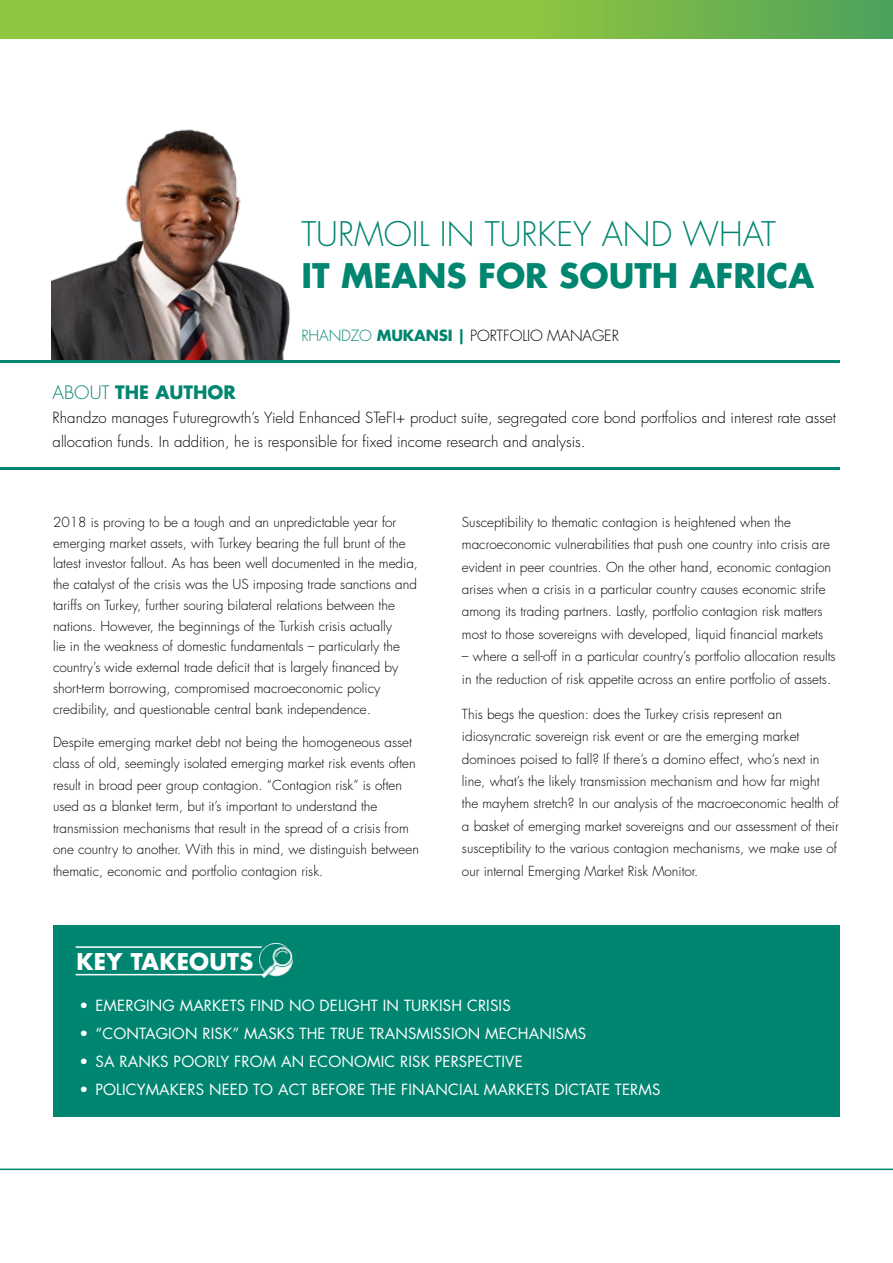
<style>
.page{position:relative;width:893px;height:1263px;background:#fff}
.page>*{position:absolute;margin:0;border:0;box-sizing:border-box;transform-origin:0 0}
.t1{font:300 33px "Futura Std";color:#008670}
.t2{font:700 33px "Futura Std";color:#008670}
.t3{font:700 22.5px "Futura Std";letter-spacing:.01em;color:#fff}
.t4{font:700 18px "Futura Std";color:#008670}
.t5{font:300 15px/24px "Futura Std";color:#000}
.t6{font:15px "Futura Std";letter-spacing:.01em;color:#fff}
.t7{font:300 13.5px/22.4px "Futura Std";color:#000}
.s1{color:#008670}
.s2{font-weight:700;color:#008670}
.s3{font-weight:300}
</style>
<div class="page">
<hr style="left:0;top:1168px;width:893px;height:2px;background:#008670">
<svg style="left:0;top:0;width:893px;height:38px;background:#80be45"></svg>
<img style="left:52px;top:129px;width:238px;height:231px">
<div style="left:53px;top:925px;width:786px;height:191px;background:#008670"></div>
<svg style="left:76px;top:946px;width:183px;height:2px"></svg>
<svg style="left:76px;top:974px;width:183px;height:1px"></svg>
<img style="left:259px;top:943px;width:33px;height:35px">
<hr style="left:0;top:360px;width:839px;height:2px;background:#008670">
<hr style="left:0;top:468px;width:839px;height:2px;background:#008670">
<h1 class="t1" style="left:301px;top:214px;width:476px">TURMOIL IN TURKEY AND WHAT</h1>
<h1 class="t2" style="left:301px;top:253px;width:514px">IT MEANS FOR SOUTH AFRICA</h1>
<p class="t5" style="left:301px;top:324px;width:319px"><span class="s1">RHANDZO</span> <span class="s2">MUKANSI |</span> PORTFOLIO MANAGER</p>
<h3 class="t4" style="left:53px;top:380px;width:185px"><span class="s3">ABOUT</span> THE AUTHOR</h3>
<p class="t5" style="left:53px;top:406px;width:785px">Rhandzo manages Futuregrowth’s Yield Enhanced STeFI+ product suite, segregated core bond portfolios and interest rate asset allocation funds. In addition, he is responsible for fixed income research and analysis.</p>
<p class="t7" style="left:53px;top:512px;width:366px;line-height:20.7px">2018 is proving to be a tough and an unpredictable year for emerging market assets, with Turkey bearing the full brunt of the latest investor fallout. As has been well documented in the media, the catalyst of the crisis was the US imposing trade sanctions and tariffs on Turkey, further souring bilateral relations between the nations. However, the beginnings of the Turkish crisis actually<br>lie in the weakness of domestic fundamentals – particularly the country’s wide external trade deficit that is largely financed by short-term borrowing, compromised macroeconomic policy credibility, and questionable central bank independence.</p>
<p class="t7" style="left:53px;top:732px;width:367px;line-height:21.5px">Despite emerging market debt not being the homogeneous asset class of old, seemingly isolated emerging market risk events often result in broad peer group contagion. “Contagion risk” is often used as a blanket term, but it’s important to understand the transmission mechanisms that result in the spread of a crisis from one country to another. With this in mind, we distinguish between thematic, economic and portfolio contagion risk.</p>
<h2 class="t3" style="left:77px;top:946px;width:178px">KEY TAKEOUTS</h2>
<p class="t7" style="left:462px;top:511px;width:371px">Susceptibility to thematic contagion is heightened when the macroeconomic vulnerabilities that push one country into crisis are evident in peer countries. On the other hand, economic contagion arises when a crisis in a particular country causes economic strife among its trading partners. Lastly, portfolio contagion risk matters most to those sovereigns with developed, liquid financial markets</p>
<p class="t7" style="left:462px;top:645px;width:375px">– where a sell-off in a particular country’s portfolio allocation results in the reduction of risk appetite across an entire portfolio of assets.</p>
<p class="t7" style="left:462px;top:703px;width:378px">This begs the question: does the Turkey crisis represent an idiosyncratic sovereign risk event or are the emerging market dominoes poised to fall? If there’s a domino effect, who’s next in line, what’s the likely transmission mechanism and how far might the mayhem stretch? In our analysis of the macroeconomic health of a basket of emerging market sovereigns and our assessment of their susceptibility to the various contagion mechanisms, we make use of our internal Emerging Market Risk Monitor.</p>
<p class="t6" style="left:80px;top:996px;width:433px">• EMERGING MARKETS FIND NO DELIGHT IN TURKISH CRISIS</p>
<p class="t6" style="left:80px;top:1024px;width:508px">• “CONTAGION RISK” MASKS THE TRUE TRANSMISSION MECHANISMS</p>
<p class="t6" style="left:80px;top:1052px;width:445px">• SA RANKS POORLY FROM AN ECONOMIC RISK PERSPECTIVE</p>
<p class="t6" style="left:80px;top:1080px;width:582px">• POLICYMAKERS NEED TO ACT BEFORE THE FINANCIAL MARKETS DICTATE TERMS</p>
</div>
